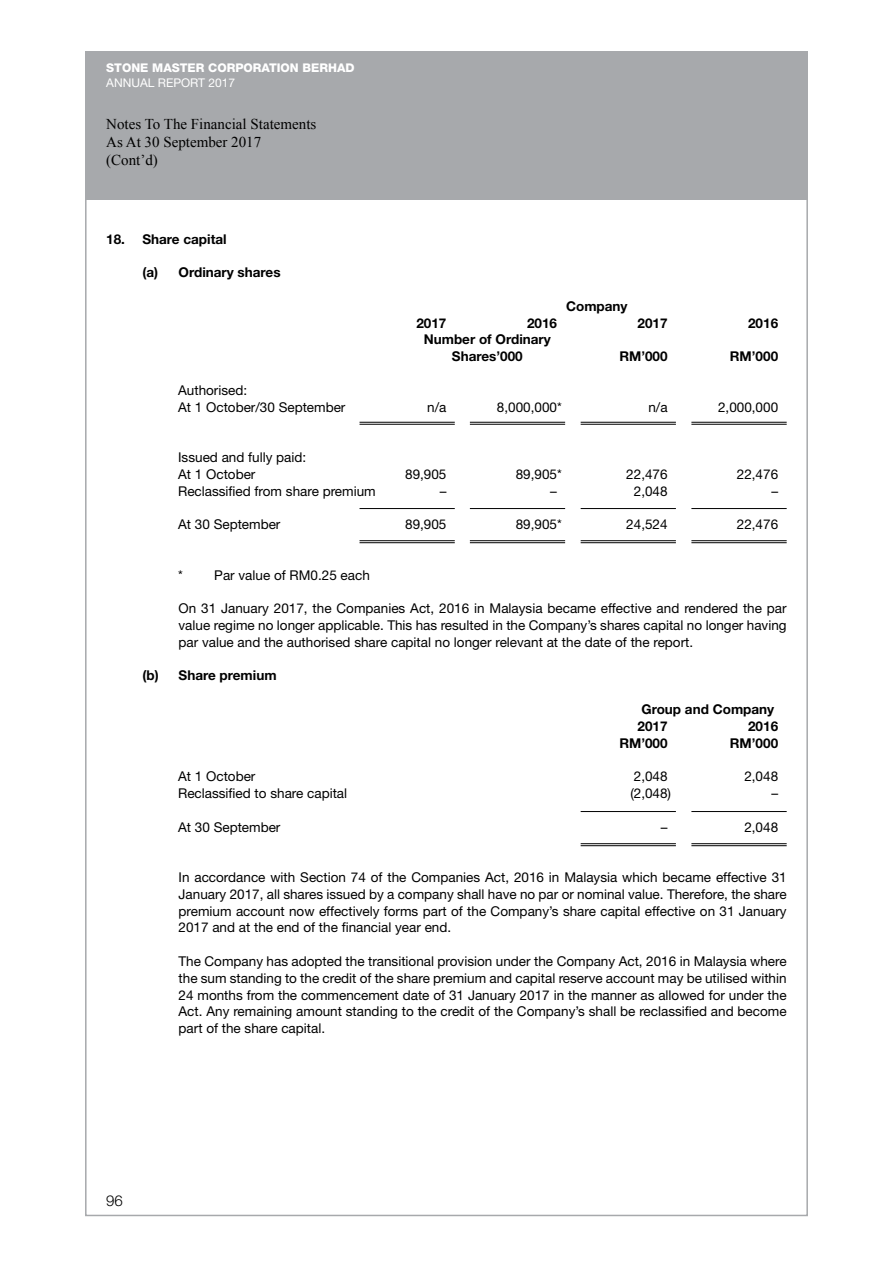
<style>
.page{position:relative;width:893px;height:1263px;background:#fff}
.page>*{position:absolute;margin:0;border:0;box-sizing:border-box;transform-origin:0 0}
.t1{font:15px/18px "Times New Roman";color:#000}
.t2{font:300 15px "Helvetica Neue LT Std";color:#000}
.t3{font:13.5px/16.8px "Helvetica Neue LT Std";color:#000;text-align:justify}
.t4{font:700 13.5px/16.8px "Helvetica Neue LT Std";color:#000;text-align:center}
.t5{font:800 12px "Helvetica Neue LT Std";color:#fff}
.t6{font:12px "Helvetica Neue LT Std";color:#fff}
</style>
<div class="page">
<div style="left:85px;top:51px;width:723px;height:149px;background:#a7a9ac"></div>
<hr style="left:691px;top:508px;width:96px;height:1px;background:#000">
<hr style="left:691px;top:811px;width:96px;height:1px;background:#000">
<hr style="left:691px;top:540px;width:96px;height:1px;background:#000">
<hr style="left:691px;top:542px;width:96px;height:1px;background:#000">
<hr style="left:691px;top:843px;width:96px;height:1px;background:#000">
<hr style="left:691px;top:845px;width:96px;height:1px;background:#000">
<hr style="left:691px;top:422px;width:96px;height:1px;background:#000">
<hr style="left:691px;top:424px;width:96px;height:1px;background:#000">
<hr style="left:581px;top:508px;width:95px;height:1px;background:#000">
<hr style="left:581px;top:811px;width:95px;height:1px;background:#000">
<hr style="left:581px;top:540px;width:95px;height:1px;background:#000">
<hr style="left:581px;top:542px;width:95px;height:1px;background:#000">
<hr style="left:581px;top:843px;width:95px;height:1px;background:#000">
<hr style="left:581px;top:845px;width:95px;height:1px;background:#000">
<hr style="left:581px;top:422px;width:95px;height:1px;background:#000">
<hr style="left:581px;top:424px;width:95px;height:1px;background:#000">
<hr style="left:470px;top:508px;width:95px;height:1px;background:#000">
<hr style="left:470px;top:540px;width:95px;height:1px;background:#000">
<hr style="left:470px;top:542px;width:95px;height:1px;background:#000">
<hr style="left:470px;top:422px;width:95px;height:1px;background:#000">
<hr style="left:470px;top:424px;width:95px;height:1px;background:#000">
<hr style="left:360px;top:508px;width:95px;height:1px;background:#000">
<hr style="left:360px;top:540px;width:95px;height:1px;background:#000">
<hr style="left:360px;top:542px;width:95px;height:1px;background:#000">
<hr style="left:360px;top:422px;width:95px;height:1px;background:#000">
<hr style="left:360px;top:424px;width:95px;height:1px;background:#000">
<p class="t5" style="left:106px;top:61px;width:250px">STONE MASTER CORPORATION BERHAD</p>
<p class="t6" style="left:106px;top:75px;width:130px">ANNUAL REPORT 2017</p>
<p class="t1" style="left:106px;top:115px;width:212px">Notes To The Financial Statements<br>As At 30 September 2017 (Cont’d)</p>
<p class="t4" style="left:106px;top:230px;width:122px">18. Share capital</p>
<p class="t4" style="left:142px;top:264px;width:140px">(a) Ordinary shares</p>
<p class="t3" style="left:178px;top:381px;width:169px">Authorised:<br>At 1 October/30 September</p>
<p class="t3" style="left:178px;top:448px;width:130px">Issued and fully paid:<br>At 1 October</p>
<p class="t4" style="left:566px;top:297px;width:63px">Company</p>
<p class="t4" style="left:416px;top:314px;width:32px">2017</p>
<p class="t4" style="left:527px;top:314px;width:32px">2016</p>
<p class="t4" style="left:638px;top:314px;width:32px">2017</p>
<p class="t4" style="left:748px;top:314px;width:32px">2016</p>
<p class="t4" style="left:424px;top:331px;width:128px">Number of Ordinary<br>Shares’000</p>
<p class="t4" style="left:619px;top:348px;width:50px">RM’000</p>
<p class="t4" style="left:730px;top:348px;width:50px">RM’000</p>
<p class="t3" style="left:427px;top:398px;width:21px">n/a</p>
<p class="t3" style="left:497px;top:398px;width:66px">8,000,000*</p>
<p class="t3" style="left:648px;top:398px;width:21px">n/a</p>
<p class="t3" style="left:718px;top:398px;width:62px">2,000,000</p>
<p class="t3" style="left:405px;top:465px;width:43px">89,905</p>
<p class="t3" style="left:516px;top:465px;width:48px">89,905*</p>
<p class="t3" style="left:626px;top:465px;width:43px">22,476</p>
<p class="t3" style="left:737px;top:465px;width:43px">22,476</p>
<p class="t3" style="left:178px;top:482px;width:199px">Reclassified from share premium</p>
<p class="t3" style="left:440px;top:482px;width:8px">–</p>
<p class="t3" style="left:550px;top:482px;width:8px">–</p>
<p class="t3" style="left:634px;top:482px;width:35px">2,048</p>
<p class="t3" style="left:771px;top:482px;width:8px">–</p>
<p class="t3" style="left:178px;top:516px;width:104px">At 30 September</p>
<p class="t3" style="left:405px;top:516px;width:43px">89,905</p>
<p class="t3" style="left:516px;top:516px;width:48px">89,905*</p>
<p class="t3" style="left:626px;top:516px;width:43px">24,524</p>
<p class="t3" style="left:737px;top:516px;width:43px">22,476</p>
<p class="t3" style="left:178px;top:566px;width:193px">* Par value of RM0.25 each</p>
<p class="t3" style="left:179px;top:600px;width:610px">On 31 January 2017, the Companies Act, 2016 in Malaysia became effective and rendered the par value regime no longer applicable. This has resulted in the Company’s shares capital no longer having par value and the authorised share capital no longer relevant at the date of the report.</p>
<p class="t4" style="left:142px;top:667px;width:136px">(b) Share premium</p>
<p class="t4" style="left:638px;top:700px;width:138px;text-align:left">Group and Company<br>2017</p>
<p class="t4" style="left:748px;top:717px;width:32px">2016</p>
<p class="t4" style="left:619px;top:734px;width:50px">RM’000</p>
<p class="t4" style="left:730px;top:734px;width:50px">RM’000</p>
<p class="t3" style="left:178px;top:768px;width:79px">At 1 October</p>
<p class="t3" style="left:634px;top:768px;width:35px">2,048</p>
<p class="t3" style="left:744px;top:768px;width:35px">2,048</p>
<p class="t3" style="left:178px;top:784px;width:171px">Reclassified to share capital</p>
<p class="t3" style="left:630px;top:784px;width:42px">(2,048)</p>
<p class="t3" style="left:771px;top:784px;width:8px">–</p>
<p class="t3" style="left:178px;top:818px;width:104px">At 30 September</p>
<p class="t3" style="left:661px;top:818px;width:8px">–</p>
<p class="t3" style="left:744px;top:818px;width:35px">2,048</p>
<p class="t3" style="left:179px;top:868px;width:610px">In accordance with Section 74 of the Companies Act, 2016 in Malaysia which became effective 31<br>January 2017, all shares issued by a company shall have no par or nominal value. Therefore, the share premium account now effectively forms part of the Company’s share capital effective on 31 January 2017 and at the end of the financial year end.</p>
<p class="t3" style="left:179px;top:952px;width:610px">The Company has adopted the transitional provision under the Company Act, 2016 in Malaysia where the sum standing to the credit of the share premium and capital reserve account may be utilised within 24 months from the commencement date of 31 January 2017 in the manner as allowed for under the Act. Any remaining amount standing to the credit of the Company’s shall be reclassified and become part of the share capital.</p>
<p class="t2" style="left:106px;top:1192px;width:18px">96</p>
</div>
